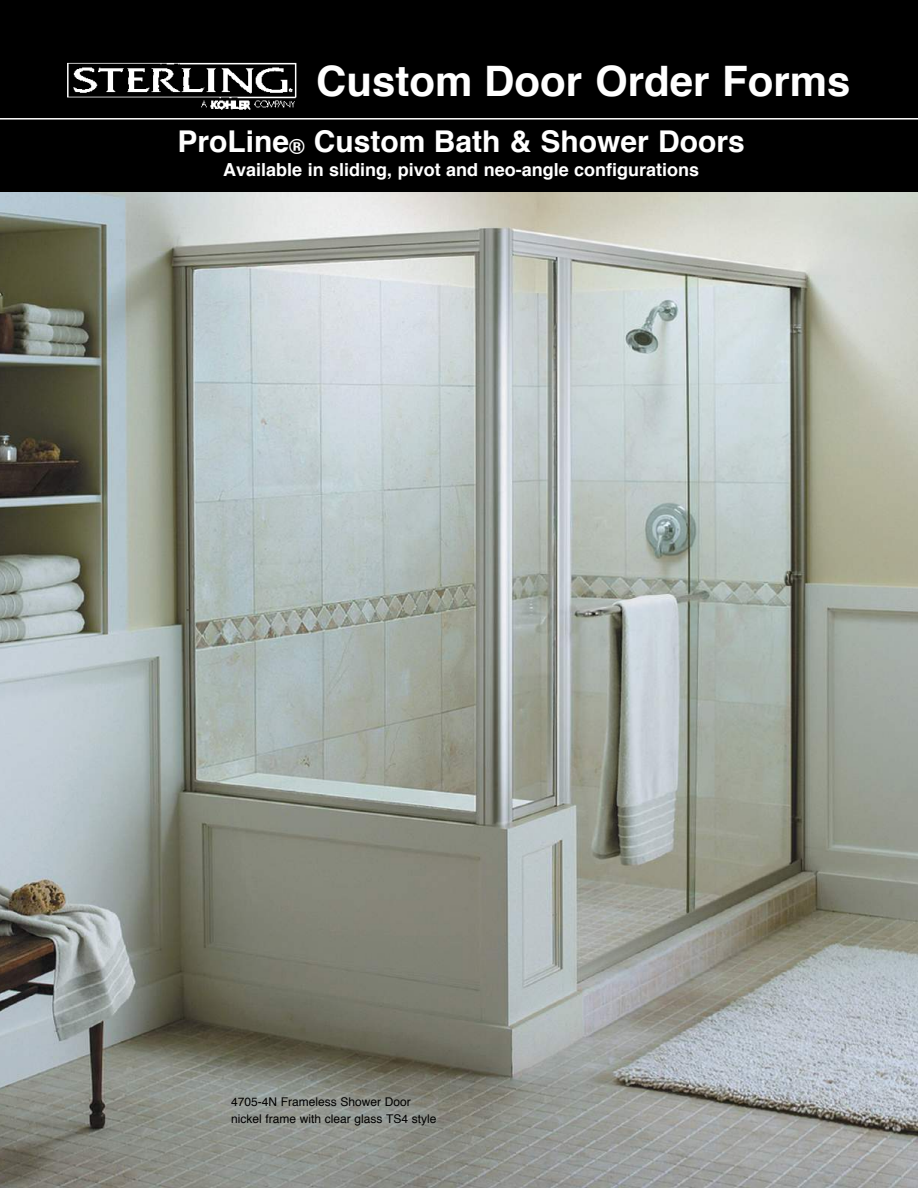
<style>
.page{position:relative;width:918px;height:1188px;background:#fff}
.page>*{position:absolute;margin:0;border:0;box-sizing:border-box;transform-origin:0 0}
.t1{font:700 42px "Helvetica";color:#fff}
.t2{font:700 30px "Helvetica";color:#fff}
.t3{font:700 18px "Helvetica";color:#fff}
.t4{font:12px/16.5px "Helvetica";color:#000}
.s1{font-size:21px}
</style>
<div class="page">
<div style="left:0;top:0;width:918px;height:201px;background:#000"></div>
<img style="left:0;top:192px;width:918px;height:996px">
<img style="left:67px;top:62px;width:230px;height:48px">
<hr style="left:0;top:118px;width:918px;height:2px;background:#fff">
<h1 class="t1" style="left:316px;top:47px;width:536px">Custom Door Order Forms</h1>
<h2 class="t2" style="left:178px;top:117px;width:569px">ProLine<span class="s1">®</span> Custom Bath &amp; Shower Doors</h2>
<h3 class="t3" style="left:223px;top:155px;width:478px">Available in sliding, pivot and neo-angle configurations</h3>
<p class="t4" style="left:231px;top:1094px;width:207px">4705-4N Frameless Shower Door nickel frame with clear glass TS4 style</p>
</div>
